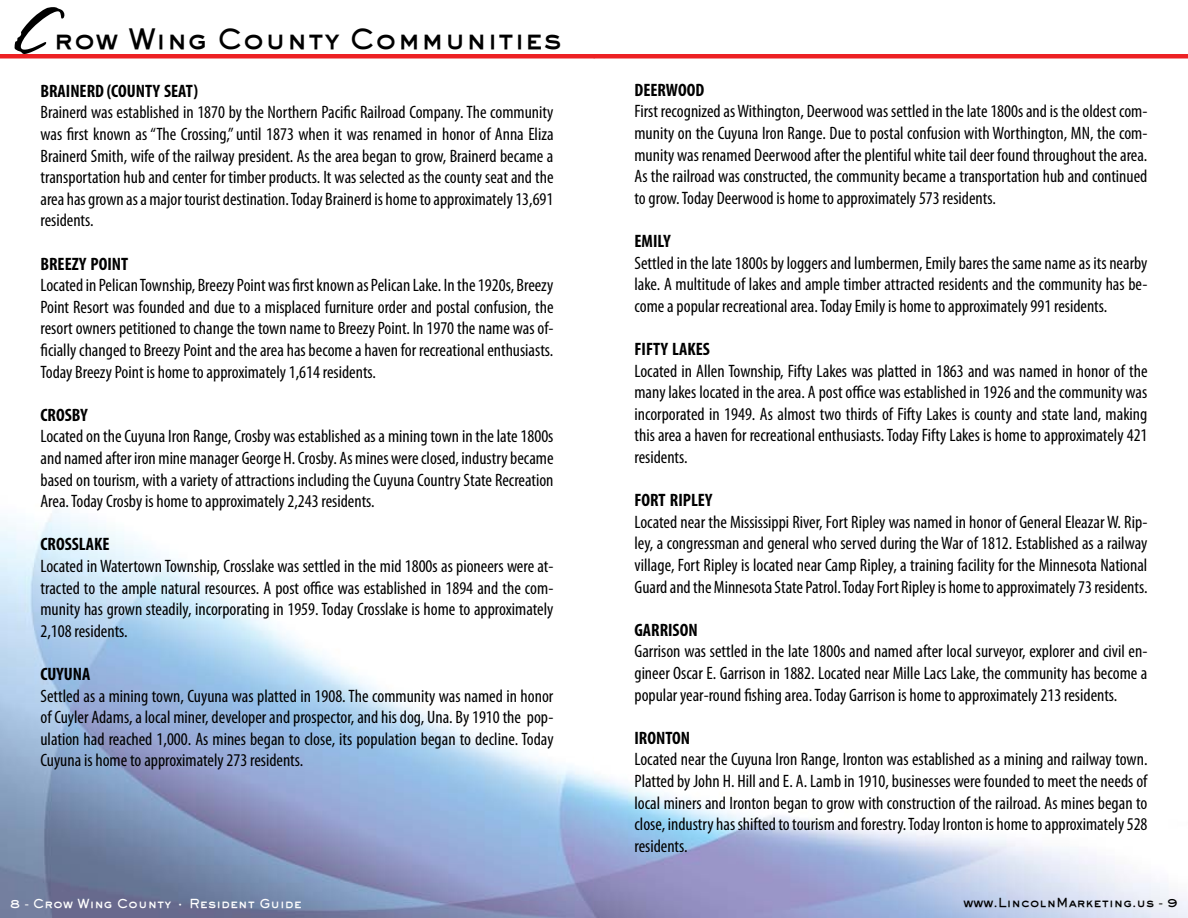
<style>
.page{position:relative;width:1188px;height:918px;background:#fff}
.page>*{position:absolute;margin:0;border:0;box-sizing:border-box;transform-origin:0 0}
.t1{font:700 60px "Lambo Hmk";color:#000}
.t2{font:800 27px "Gothic";color:#000}
.t3{font:condensed 18px/21.6px "Myriad Pro";color:#000;text-align:justify}
.t4{font:700 condensed 18px "Myriad Pro";color:#000}
.t5{font:800 12px "Gothic";color:#fff}
.t6{font:800 12px "Gothic";color:#000}
</style>
<div class="page">
<hr style="left:594px;top:54px;width:594px;height:4px;background:#ed2124">
<img style="left:0;top:508px;width:594px;height:410px">
<hr style="left:0;top:54px;width:594px;height:4px;background:#ed2124">
<h1 class="t1" style="left:14px;top:-9px;width:42px">C</h1>
<h2 class="t2" style="left:54px;top:21px;width:509px">row Wing County Communities</h2>
<p class="t4" style="left:40px;top:80px;width:159px">BRAINERD (COUNTY SEAT)</p>
<p class="t3" style="left:40px;top:101px;width:515px">Brainerd was established in 1870 by the Northern Pacific Railroad Company. The community was first known as “The Crossing,”until 1873 when it was renamed in honor of Anna Eliza Brainerd Smith, wife of the railway president. As the area began to grow, Brainerd became a transportation hub and center for timber products. It was selected as the county seat and the area has grown as a major tourist destination. Today Brainerd is home to approximately 13,691 residents.</p>
<p class="t4" style="left:40px;top:252px;width:89px">BREEZY POINT</p>
<p class="t3" style="left:40px;top:274px;width:515px">Located in Pelican Township, Breezy Point was first known as Pelican Lake. In the 1920s, Breezy Point Resort was founded and due to a misplaced furniture order and postal confusion, the resort owners petitioned to change the town name to Breezy Point. In 1970 the name was of&shy;ficially changed to Breezy Point and the area has become a haven for recreational enthusiasts.<br>Today Breezy Point is home to approximately 1,614 residents.</p>
<p class="t4" style="left:40px;top:404px;width:49px">CROSBY</p>
<p class="t3" style="left:40px;top:425px;width:515px">Located on the Cuyuna Iron Range, Crosby was established as a mining town in the late 1800s and named after iron mine manager George H. Crosby. As mines were closed, industry became based on tourism, with a variety of attractions including the Cuyuna Country State Recreation Area. Today Crosby is home to approximately 2,243 residents.</p>
<p class="t4" style="left:40px;top:533px;width:70px">CROSSLAKE</p>
<p class="t3" style="left:40px;top:555px;width:515px">Located in Watertown Township, Crosslake was settled in the mid 1800s as pioneers were at&shy;tracted to the ample natural resources. A post office was established in 1894 and the com&shy;munity has grown steadily, incorporating in 1959. Today Crosslake is home to approximately 2,108 residents.</p>
<p class="t4" style="left:40px;top:663px;width:51px">CUYUNA</p>
<p class="t3" style="left:40px;top:685px;width:515px">Settled as a mining town, Cuyuna was platted in 1908. The community was named in honor of Cuyler Adams, a local miner, developer and prospector, and his dog, Una. By 1910 the pop&shy;ulation had reached 1,000. As mines began to close, its population began to decline. Today Cuyuna is home to approximately 273 residents.</p>
<p class="t5" style="left:10px;top:895px;width:294px">8 - Crow Wing County • Resident Guide</p>
<p class="t4" style="left:634px;top:79px;width:71px">DEERWOOD</p>
<p class="t3" style="left:634px;top:100px;width:514px">First recognized as Withington, Deerwood was settled in the late 1800s and is the oldest com&shy;munity on the Cuyuna Iron Range. Due to postal confusion with Worthington, MN, the com&shy;munity was renamed Deerwood after the plentiful white tail deer found throughout the area.<br>As the railroad was constructed, the community became a transportation hub and continued to grow. Today Deerwood is home to approximately 573 residents.</p>
<p class="t4" style="left:634px;top:230px;width:38px">EMILY</p>
<p class="t3" style="left:634px;top:252px;width:514px">Settled in the late 1800s by loggers and lumbermen, Emily bares the same name as its nearby lake. A multitude of lakes and ample timber attracted residents and the community has be&shy;come a popular recreational area. Today Emily is home to approximately 991 residents.</p>
<p class="t4" style="left:634px;top:338px;width:77px">FIFTY LAKES</p>
<p class="t3" style="left:634px;top:360px;width:515px">Located in Allen Township, Fifty Lakes was platted in 1863 and was named in honor of the many lakes located in the area. A post office was established in 1926 and the community was incorporated in 1949. As almost two thirds of Fifty Lakes is county and state land, making this area a haven for recreational enthusiasts. Today Fifty Lakes is home to approximately 421 residents.</p>
<p class="t4" style="left:634px;top:489px;width:79px">FORT RIPLEY</p>
<p class="t3" style="left:634px;top:511px;width:515px">Located near the Mississippi River, Fort Ripley was named in honor of General Eleazar W. Rip&shy;ley, a congressman and general who served during the War of 1812. Established as a railway village, Fort Ripley is located near Camp Ripley, a training facility for the Minnesota National Guard and the Minnesota State Patrol. Today Fort Ripley is home to approximately 73 residents.</p>
<p class="t4" style="left:634px;top:619px;width:65px">GARRISON</p>
<p class="t3" style="left:634px;top:640px;width:514px">Garrison was settled in the late 1800s and named after local surveyor, explorer and civil en&shy;gineer Oscar E. Garrison in 1882. Located near Mille Lacs Lake, the community has become a popular year-round fishing area. Today Garrison is home to approximately 213 residents.</p>
<p class="t4" style="left:634px;top:727px;width:57px">IRONTON</p>
<p class="t3" style="left:634px;top:748px;width:515px">Located near the Cuyuna Iron Range, Ironton was established as a mining and railway town.<br>Platted by John H. Hill and E. A. Lamb in 1910, businesses were founded to meet the needs of local miners and Ironton began to grow with construction of the railroad. As mines began to close, industry has shifted to tourism and forestry. Today Ironton is home to approximately 528 residents.</p>
<p class="t6" style="left:963px;top:895px;width:216px">www.LincolnMarketing.us - 9</p>
</div>
